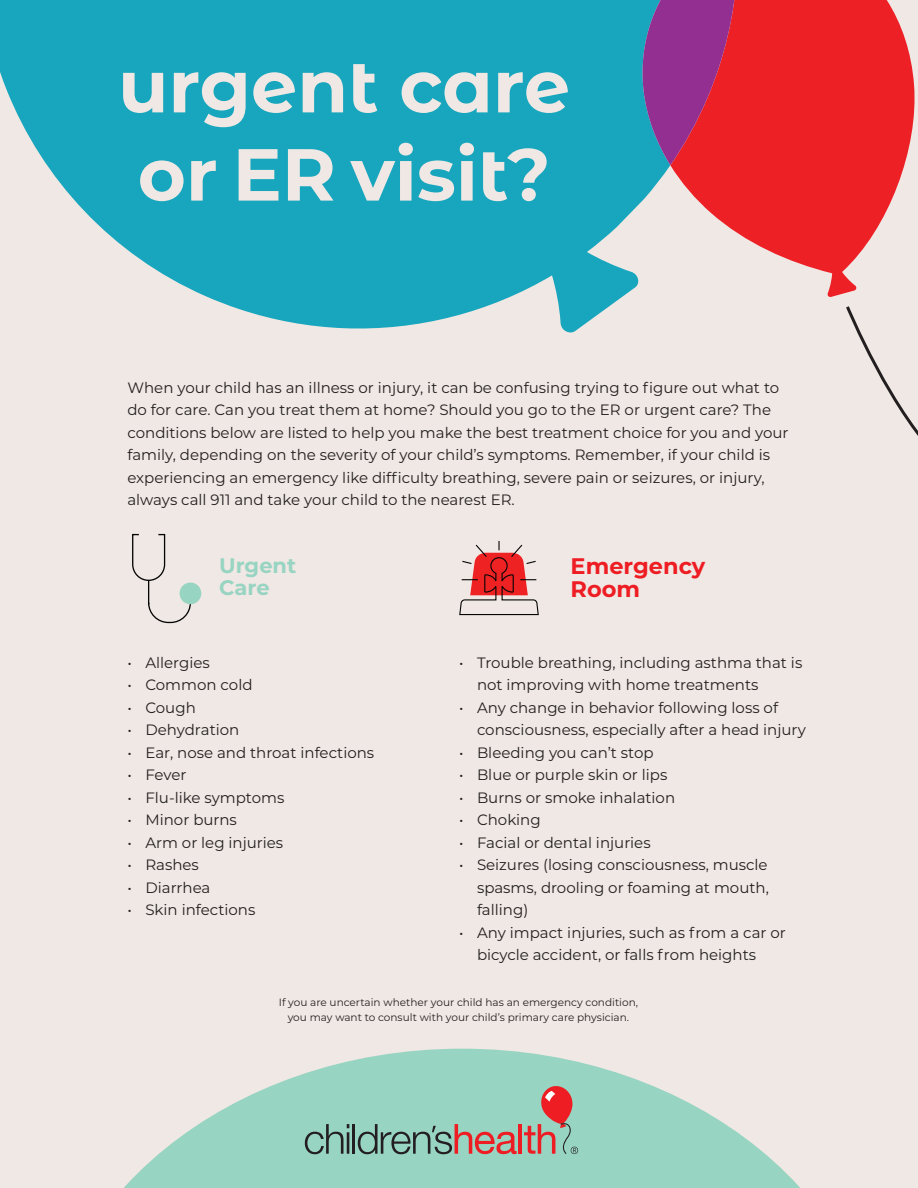
<style>
.page{position:relative;width:918px;height:1188px;background:#f0e8e4}
.page>*{position:absolute;margin:0;border:0;box-sizing:border-box;transform-origin:0 0}
._00_Header{font:700 73.5px/88.2px "Montserrat Alternates";color:#f0e8e4}
._02_Body_Copy{font:700 22.5px/22.5px "Montserrat";color:#ee1d23}
._02_Body_Copy-2{font:700 21px/22.5px "Montserrat";color:#98d4c2}
._02_Body_Copy-3{font:15px/22.5px "Montserrat";color:#231f20}
._02_Body_Copy-4{font:10.5px/15px "Montserrat";color:#231f20;text-align:center}
.s1{font-family:"Montserrat"}
</style>
<div class="page">
<svg style="left:0;top:0;width:670px;height:333px;fill:#17a6bd"></svg>
<svg style="left:670px;top:0;width:245px;height:297px;fill:#ed2026"></svg>
<svg style="left:638px;top:0;width:101px;height:165px"></svg>
<svg style="left:846px;top:306px;width:72px;height:130px"></svg>
<svg style="left:124px;top:1049px;width:676px;height:139px;fill:#98d4c2"></svg>
<hr style="left:519px;top:1124px;width:3px;height:30px;background:#ee1d23">
<svg style="left:524px;top:1084px;width:54px;height:70px"></svg>
<svg style="left:305px;top:1124px;width:44px;height:30px"></svg>
<hr style="left:353px;top:1124px;width:2px;height:30px;background:#231f20">
<svg style="left:358px;top:1124px;width:159px;height:30px"></svg>
<svg style="left:132px;top:533px;width:60px;height:91px"></svg>
<div style="left:180px;top:583px;width:21px;height:21px;background:#98d4c2;border-radius:50%"></div>
<svg style="left:459px;top:541px;width:80px;height:75px"></svg>
<p class="_00_Header" style="left:118px;top:39px;width:454px">urgent care or <span class="s1">ER</span> visit?</p>
<p class="_02_Body_Copy-3" style="left:127px;top:375px;width:663px">When your child has an illness or injury, it can be confusing trying to figure out what to do for care. Can you treat them at home? Should you go to the ER or urgent care? The conditions below are listed to help you make the best treatment choice for you and your family, depending on the severity of your child’s symptoms. Remember, if your child is experiencing an emergency like difficulty breathing, severe pain or seizures, or injury, always call 911 and take your child to the nearest ER.</p>
<p class="_02_Body_Copy-2" style="left:219px;top:553px;width:79px">Urgent<br>Care</p>
<p class="_02_Body_Copy-3" style="left:127px;top:651px;width:84px">• Allergies</p>
<p class="_02_Body_Copy-3" style="left:127px;top:673px;width:127px">• Common cold</p>
<p class="_02_Body_Copy-3" style="left:127px;top:696px;width:70px">• Cough</p>
<p class="_02_Body_Copy-3" style="left:127px;top:718px;width:113px">• Dehydration</p>
<p class="_02_Body_Copy-3" style="left:127px;top:741px;width:248px">• Ear, nose and throat infections</p>
<p class="_02_Body_Copy-3" style="left:127px;top:763px;width:61px">• Fever</p>
<p class="_02_Body_Copy-3" style="left:127px;top:786px;width:158px">• Flu-like symptoms</p>
<p class="_02_Body_Copy-3" style="left:127px;top:808px;width:111px">• Minor burns</p>
<p class="_02_Body_Copy-3" style="left:127px;top:831px;width:157px">• Arm or leg injuries</p>
<p class="_02_Body_Copy-3" style="left:127px;top:853px;width:73px">• Rashes</p>
<p class="_02_Body_Copy-3" style="left:127px;top:876px;width:84px">• Diarrhea</p>
<p class="_02_Body_Copy-3" style="left:127px;top:898px;width:129px">• Skin infections</p>
<p class="_02_Body_Copy" style="left:571px;top:554px;width:136px">Emergency<br>Room</p>
<p class="_02_Body_Copy-3" style="left:477px;top:651px;width:327px;text-indent:-18px">• Trouble breathing, including asthma that is not improving with home treatments</p>
<p class="_02_Body_Copy-3" style="left:477px;top:696px;width:330px;text-indent:-18px">• Any change in behavior following loss of consciousness, especially after a head injury</p>
<p class="_02_Body_Copy-3" style="left:459px;top:741px;width:196px">• Bleeding you can’t stop</p>
<p class="_02_Body_Copy-3" style="left:459px;top:763px;width:210px">• Blue or purple skin or lips</p>
<p class="_02_Body_Copy-3" style="left:459px;top:786px;width:218px">• Burns or smoke inhalation</p>
<p class="_02_Body_Copy-3" style="left:459px;top:808px;width:83px">• Choking</p>
<p class="_02_Body_Copy-3" style="left:459px;top:831px;width:193px">• Facial or dental injuries</p>
<p class="_02_Body_Copy-3" style="left:477px;top:853px;width:293px;text-align:justify;text-indent:-18px">• Seizures (losing consciousness, muscle spasms, drooling or foaming at mouth, falling)</p>
<p class="_02_Body_Copy-3" style="left:477px;top:921px;width:310px;text-indent:-18px">• Any impact injuries, such as from a car or bicycle accident, or falls from heights</p>
<p class="_02_Body_Copy-4" style="left:279px;top:994px;width:361px">If you are uncertain whether your child has an emergency condition, you may want to consult with your child’s primary care physician.</p>
</div>
